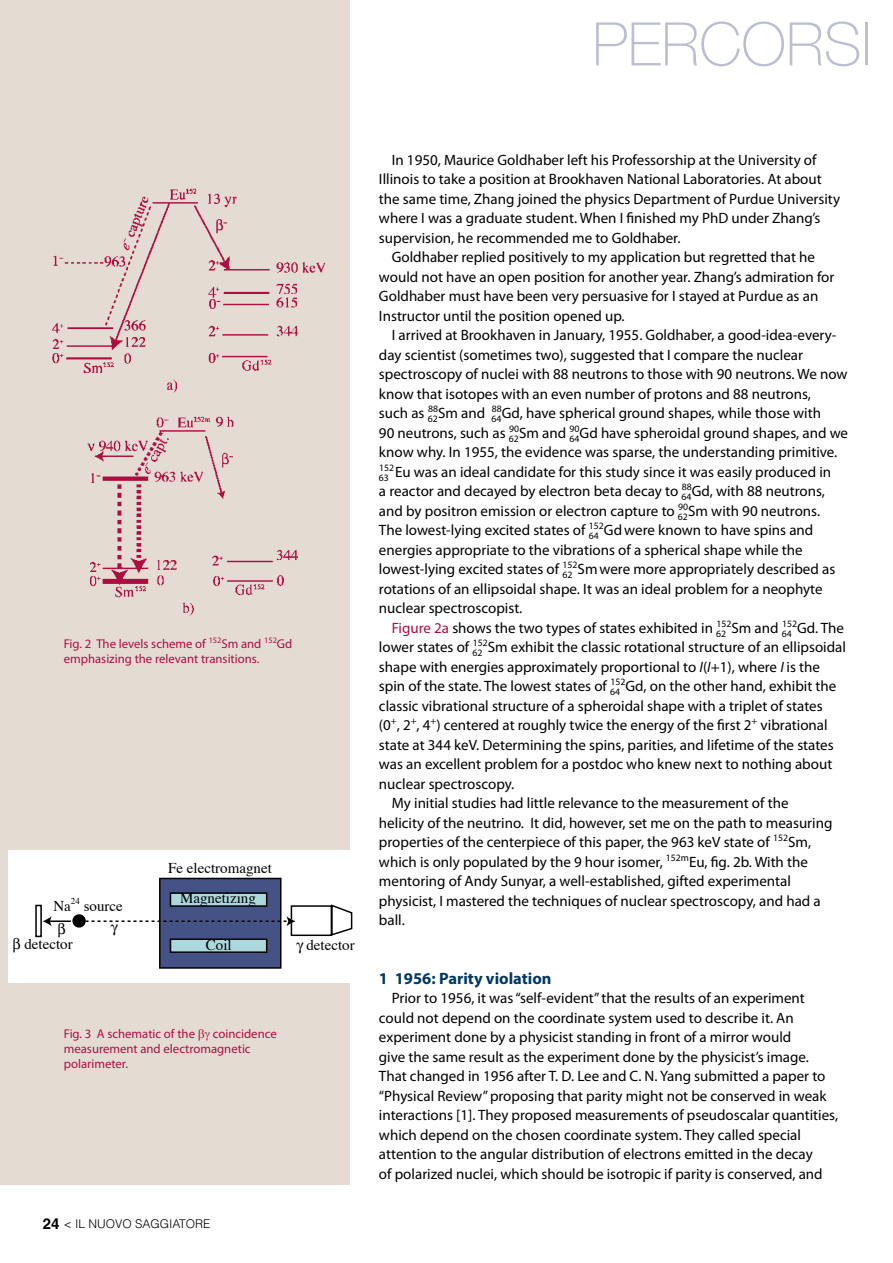
<style>
.page{position:relative;width:893px;height:1263px;background:#fff}
.page>*{position:absolute;margin:0;border:0;box-sizing:border-box;transform-origin:0 0}
.t1{font:100 60px "Helvetica Neue LT Std";color:#babecf}
.t2{font:700 16.5px "Myriad Pro";color:#003862}
.t3{font:15px/19.5px "Myriad Pro";color:#000}
.t4{font:15px "Times";color:#000}
.t5{font:12.75px/15.3px "Myriad Pro";color:#ad0e42}
.t6{font:300 12px "Helvetica LT Std";color:#000}
.t7{font:9.75px "Myriad Pro";color:#000}
.s1{font-weight:700;font-size:15px}
.s2{color:#ad0e42}
.s3{font-size:15px}
.s4{font-style:italic}
</style>
<div class="page">
<div style="left:0;top:0;width:349px;height:1184px;background:#e4dcd2"></div>
<img style="left:87px;top:416px;width:210px;height:200px">
<img style="left:52px;top:188px;width:274px;height:205px">
<div style="left:9px;top:850px;width:356px;height:133px;background:#fff"></div>
<div style="left:159px;top:878px;width:122px;height:91px;background:#455286;border:2px solid #000"></div>
<div style="left:170px;top:892px;width:97px;height:15px;background:#abd8dd;border:2px solid #000"></div>
<div style="left:170px;top:938px;width:97px;height:15px;background:#abd8dd;border:2px solid #000"></div>
<div style="left:291px;top:905px;width:41px;height:31px;border:2px solid #000"></div>
<svg style="left:330px;top:904px;width:23px;height:33px"></svg>
<div style="left:35px;top:905px;width:7px;height:32px;border:2px solid #000"></div>
<div style="left:73px;top:915px;width:12px;height:12px;background:#000;border-radius:50%"></div>
<div style="left:72px;top:914px;width:14px;height:13px;border:2px solid #000;border-radius:50%"></div>
<hr style="left:49px;top:920px;width:22px;height:2px;background:#000">
<svg style="left:43px;top:916px;width:9px;height:10px"></svg>
<svg style="left:86px;top:916px;width:209px;height:20px"></svg>
<h1 class="t1" style="left:592px;top:10px;width:281px">PERCORSI</h1>
<p class="t5" style="left:64px;top:636px;width:230px">Fig. 2 The levels scheme of <sup>152</sup>Sm and <sup>152</sup>Gd emphasizing the relevant transitions.</p>
<p class="t4" style="left:53px;top:892px;width:71px">Na<sup>24</sup> source</p>
<p class="t4" style="left:168px;top:854px;width:105px">Fe electromagnet</p>
<p class="t4" style="left:180px;top:884px;width:77px">Magnetizing</p>
<p class="t4" style="left:24px;top:930px;width:50px">detector</p>
<p class="t4" style="left:206px;top:931px;width:27px">Coil</p>
<p class="t4" style="left:306px;top:931px;width:50px">detector</p>
<p class="t5" style="left:64px;top:1026px;width:133px">Fig. 3 A schematic of the</p>
<p class="t5" style="left:64px;top:1026px;width:214px;text-indent:149px">coincidence measurement and electromagnetic polarimeter.</p>
<p class="t6" style="left:43px;top:1216px;width:169px"><span class="s1">24</span> &lt; IL NUOVO SAGGIATORE</p>
<p class="t3" style="left:392px;top:150px;width:426px">In 1950, Maurice Goldhaber left his Professorship at the University of</p>
<p class="t3" style="left:379px;top:169px;width:444px">Illinois to take a position at Brookhaven National Laboratories. At about</p>
<p class="t3" style="left:379px;top:189px;width:463px">the same time, Zhang joined the physics Department of Purdue University</p>
<p class="t3" style="left:379px;top:208px;width:443px">where I was a graduate student. When I finished my PhD under Zhang’s</p>
<p class="t3" style="left:379px;top:228px;width:303px">supervision, he recommended me to Goldhaber.</p>
<p class="t3" style="left:392px;top:247px;width:425px">Goldhaber replied positively to my application but regretted that he</p>
<p class="t3" style="left:379px;top:267px;width:457px">would not have an open position for another year. Zhang’s admiration for</p>
<p class="t3" style="left:379px;top:286px;width:441px">Goldhaber must have been very persuasive for I stayed at Purdue as an</p>
<p class="t3" style="left:379px;top:306px;width:247px">Instructor until the position opened up.</p>
<p class="t3" style="left:392px;top:325px;width:446px">I arrived at Brookhaven in January, 1955. Goldhaber, a good-idea-every-</p>
<p class="t3" style="left:379px;top:345px;width:426px">day scientist (sometimes two), suggested that I compare the nuclear</p>
<p class="t3" style="left:379px;top:364px;width:470px">spectroscopy of nuclei with 88 neutrons to those with 90 neutrons. We now</p>
<p class="t3" style="left:379px;top:384px;width:434px">know that isotopes with an even number of protons and 88 neutrons,</p>
<p class="t3" style="left:379px;top:403px;width:60px">such as <sub>62</sub></p>
<p class="t3" style="left:379px;top:403px;width:443px;text-indent:113px"><sup>88</sup>Gd, have spherical ground shapes, while those with<br>90 neutrons, such as <sub>62</sub></p>
<p class="t3" style="left:428px;top:403px;width:75px"><sup>88</sup>Sm and <sub>64</sub></p>
<p class="t3" style="left:379px;top:423px;width:471px;text-indent:191px"><sup>90</sup>Gd have spheroidal ground shapes, and we know why. In 1955, the evidence was sparse, the understanding primitive.</p>
<p class="t7" style="left:379px;top:471px;width:12px">63</p>
<p class="t3" style="left:509px;top:423px;width:72px"><sup>90</sup>Sm and <sub>64</sub></p>
<p class="t3" style="left:379px;top:462px;width:454px"><sup>152</sup>Eu was an ideal candidate for this study since it was easily produced in a reactor and decayed by electron beta decay to <sub>64</sub></p>
<p class="t3" style="left:379px;top:481px;width:447px;text-indent:303px"><sup>88</sup>Gd, with 88 neutrons, and by positron emission or electron capture to <sub>62</sub></p>
<p class="t3" style="left:678px;top:501px;width:143px"><sup>90</sup>Sm with 90 neutrons.</p>
<p class="t3" style="left:379px;top:520px;width:436px;text-indent:210px"><sup>152</sup>Gdwere known to have spins and energies appropriate to the vibrations of a spherical shape while the lowest-lying excited states of <sub>62</sub></p>
<p class="t3" style="left:379px;top:520px;width:221px">The lowest-lying excited states of <sub>64</sub></p>
<p class="t3" style="left:563px;top:559px;width:274px"><sup>152</sup>Smwere more appropriately described as</p>
<p class="t3" style="left:379px;top:579px;width:445px">rotations of an ellipsoidal shape. It was an ideal problem for a neophyte</p>
<p class="t3" style="left:379px;top:598px;width:145px">nuclear spectroscopist.</p>
<p class="t3" style="left:392px;top:618px;width:336px"><span class="s2">Figure 2a</span> shows the two types of states exhibited in <sub>62</sub></p>
<p class="t7" style="left:717px;top:617px;width:77px">152<span class="s3">Sm and</span> 64</p>
<p class="t3" style="left:782px;top:618px;width:63px"><sup>152</sup>Gd. The</p>
<p class="t3" style="left:379px;top:637px;width:468px;text-indent:94px"><sup>152</sup>Sm exhibit the classic rotational structure of an ellipsoidal shape with energies approximately proportional to <span class="s4">I</span>(<span class="s4">I</span>+1), where <span class="s4">I</span> is the spin of the state. The lowest states of <sub>64</sub></p>
<p class="t3" style="left:379px;top:637px;width:105px">lower states of <sub>62</sub></p>
<p class="t3" style="left:610px;top:676px;width:227px"><sup>152</sup>Gd, on the other hand, exhibit the</p>
<p class="t3" style="left:379px;top:696px;width:445px">classic vibrational structure of a spheroidal shape with a triplet of states</p>
<p class="t3" style="left:379px;top:715px;width:450px">(0<sup>+</sup>, 2<sup>+</sup>, 4<sup>+</sup>) centered at roughly twice the energy of the first 2<sup>+</sup> vibrational</p>
<p class="t3" style="left:379px;top:735px;width:456px">state at 344 keV. Determining the spins, parities, and lifetime of the states</p>
<p class="t3" style="left:379px;top:754px;width:455px">was an excellent problem for a postdoc who knew next to nothing about</p>
<p class="t3" style="left:379px;top:774px;width:137px">nuclear spectroscopy.</p>
<p class="t3" style="left:392px;top:793px;width:398px">My initial studies had little relevance to the measurement of the</p>
<p class="t3" style="left:379px;top:813px;width:455px">helicity of the neutrino. It did, however, set me on the path to measuring</p>
<p class="t3" style="left:379px;top:832px;width:434px">properties of the centerpiece of this paper, the 963 keV state of <sup>152</sup>Sm,</p>
<p class="t3" style="left:379px;top:852px;width:430px">which is only populated by the 9 hour isomer, <sup>152m</sup>Eu, fig. 2b. With the</p>
<p class="t3" style="left:379px;top:871px;width:413px">mentoring of Andy Sunyar, a well-established, gifted experimental</p>
<p class="t3" style="left:379px;top:891px;width:443px">physicist, I mastered the techniques of nuclear spectroscopy, and had a</p>
<p class="t3" style="left:379px;top:910px;width:27px">ball.</p>
<p class="t2" style="left:379px;top:967px;width:174px">1 1956: Parity violation</p>
<p class="t3" style="left:379px;top:988px;width:461px;text-indent:13px">Prior to 1956, it was “self-evident” that the results of an experiment could not depend on the coordinate system used to describe it. An experiment done by a physicist standing in front of a mirror would<br>give the same result as the experiment done by the physicist’s image.<br>That changed in 1956 after T. D. Lee and C. N. Yang submitted a paper to “Physical Review” proposing that parity might not be conserved in weak interactions [1]. They proposed measurements of pseudoscalar quantities, which depend on the chosen coordinate system. They called special attention to the angular distribution of electrons emitted in the decay<br>of polarized nuclei, which should be isotropic if parity is conserved, and</p>
</div>
